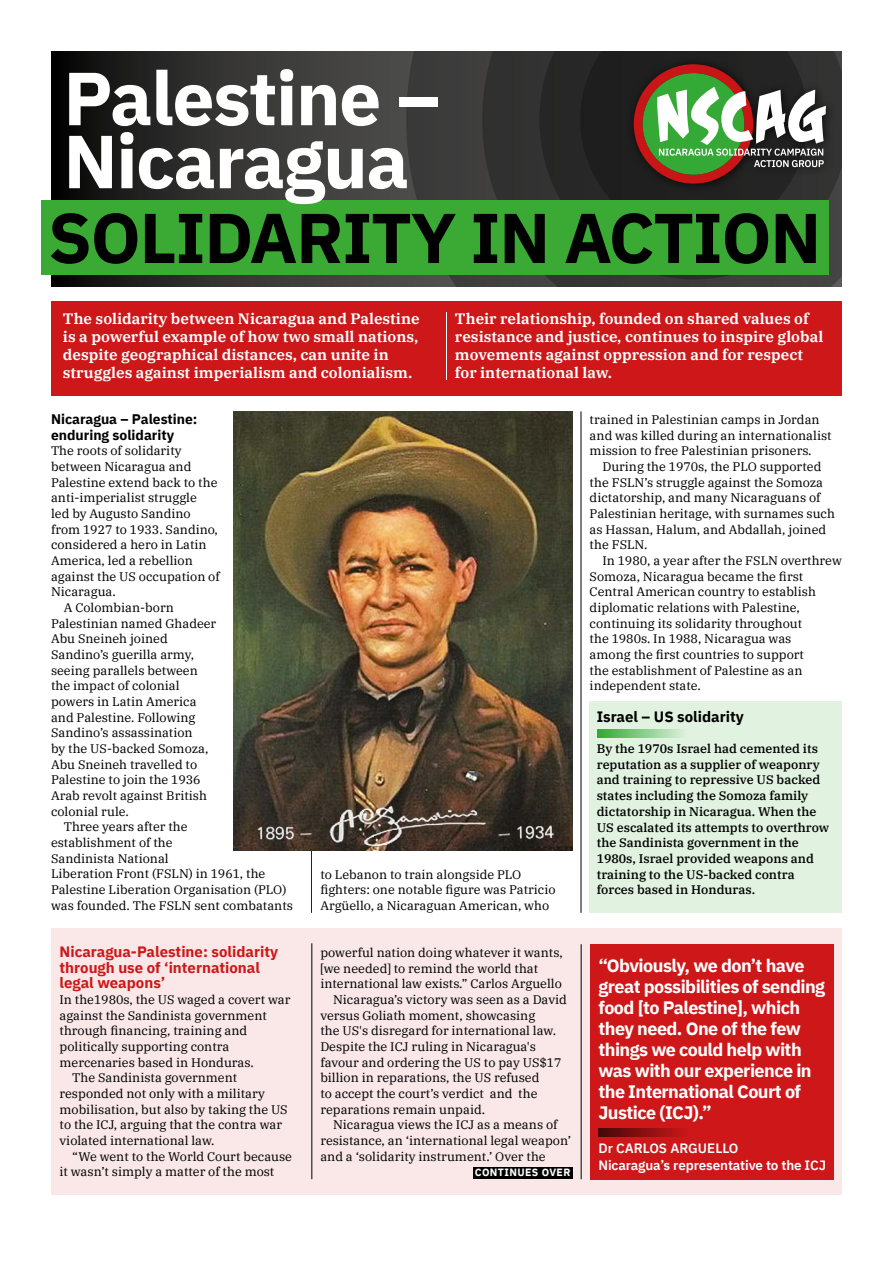
<style>
.page{position:relative;width:893px;height:1263px;background:#fff}
.page>*{position:absolute;margin:0;border:0;box-sizing:border-box;transform-origin:0 0}
.t1{font:700 75px/63px "IBM Plex Sans";letter-spacing:-.02em;color:#fff}
.t2{font:700 70.35px "IBM Plex Sans";letter-spacing:-.02em;color:#000}
.t3{font:700 18px/21px "IBM Plex Sans";letter-spacing:-.03em;color:#fff}
.t4{font:600 15px/18px "IBM Plex Serif";color:#fff}
.t5{font:700 15px/15.6px "IBM Plex Sans";color:#cd1719}
.t6{font:700 15px "IBM Plex Sans";color:#000}
.t7{font:700 13.8px/15.6px "IBM Plex Sans";color:#000}
.t8{font:600 13.5px/16.5px "IBM Plex Sans";letter-spacing:-.01em;color:#fff}
.t9{font:12.3px/15.6px "IBM Plex Serif";color:#000}
.t10{font:500 12.3px/15.6px "IBM Plex Serif";color:#000}
.t11{font:700 10.5px "IBM Plex Sans";letter-spacing:.04em;color:#fff}
</style>
<div class="page">
<div style="left:590px;top:701px;width:252px;height:212px;background:#e1f2e0"></div>
<div style="left:51px;top:928px;width:791px;height:267px;background:#fae8e8"></div>
<div style="left:51px;top:302px;width:791px;height:94px;background:#cd1719"></div>
<svg style="left:597px;top:729px;width:85px;height:8px"></svg>
<hr style="left:581px;top:411px;width:1px;height:502px;background:#000">
<hr style="left:311px;top:411px;width:1px;height:502px;background:#000">
<hr style="left:312px;top:943px;width:1px;height:236px;background:#000">
<hr style="left:581px;top:944px;width:1px;height:235px;background:#000">
<hr style="left:446px;top:312px;width:1px;height:68px;background:#fff">
<svg style="left:51px;top:51px;width:355px;height:235px;background:#2f2f2e"></svg>
<svg style="left:406px;top:51px;width:436px;height:235px;background:#363636"></svg>
<div style="left:625px;top:55px;width:213px;height:140px;background:#333"></div>
<svg style="left:580px;top:51px;width:246px;height:149px;background:#535645"></svg>
<div style="left:41px;top:200px;width:787px;height:75px;background:#3aaa35"></div>
<img style="left:234px;top:411px;width:339px;height:439px">
<div style="left:590px;top:944px;width:243px;height:235px;background:#cd1719"></div>
<svg style="left:598px;top:1128px;width:84px;height:8px"></svg>
<div style="left:473px;top:1167px;width:100px;height:12px;background:#000"></div>
<img style="left:234px;top:802px;width:339px;height:45px">
<h1 class="t1" style="left:63px;top:61px;width:378px">Palestine –<br>Nicaragua</h1>
<h2 class="t2" style="left:48px;top:182px;width:774px">SOLIDARITY IN ACTION</h2>
<p class="t4" style="left:63px;top:308px;width:358px">The solidarity between Nicaragua and Palestine is a powerful example of how two small nations, despite geographical distances, can unite in struggles against imperialism and colonialism.</p>
<p class="t4" style="left:455px;top:308px;width:370px">Their relationship, founded on shared values of resistance and justice, continues to inspire global movements against oppression and for respect for international law.</p>
<p class="t7" style="left:51px;top:410px;width:148px">Nicaragua – Palestine: enduring solidarity</p>
<p class="t9" style="left:51px;top:442px;width:132px">The roots of solidarity</p>
<p class="t9" style="left:51px;top:458px;width:142px">between Nicaragua and</p>
<p class="t9" style="left:51px;top:474px;width:168px">Palestine extend back to the</p>
<p class="t9" style="left:51px;top:489px;width:147px">anti-imperialist struggle</p>
<p class="t9" style="left:51px;top:505px;width:141px">led by Augusto Sandino</p>
<p class="t9" style="left:51px;top:521px;width:168px">from 1927 to 1933. Sandino,</p>
<p class="t9" style="left:51px;top:536px;width:157px">considered a hero in Latin</p>
<p class="t9" style="left:51px;top:552px;width:143px">America, led a rebellion</p>
<p class="t9" style="left:51px;top:568px;width:170px">against the US occupation of</p>
<p class="t9" style="left:51px;top:583px;width:66px">Nicaragua.</p>
<p class="t9" style="left:64px;top:599px;width:112px">A Colombian-born</p>
<p class="t9" style="left:51px;top:615px;width:167px">Palestinian named Ghadeer</p>
<p class="t9" style="left:51px;top:630px;width:118px">Abu Sneineh joined</p>
<p class="t9" style="left:51px;top:646px;width:145px">Sandino’s guerilla army,</p>
<p class="t9" style="left:51px;top:662px;width:148px">seeing parallels between</p>
<p class="t9" style="left:51px;top:677px;width:130px">the impact of colonial</p>
<p class="t9" style="left:51px;top:693px;width:147px">powers in Latin America</p>
<p class="t9" style="left:51px;top:709px;width:146px">and Palestine. Following</p>
<p class="t9" style="left:51px;top:724px;width:143px">Sandino’s assassination</p>
<p class="t9" style="left:51px;top:740px;width:159px">by the US-backed Somoza,</p>
<p class="t9" style="left:51px;top:756px;width:148px">Abu Sneineh travelled to</p>
<p class="t9" style="left:51px;top:771px;width:151px">Palestine to join the 1936</p>
<p class="t9" style="left:51px;top:787px;width:157px">Arab revolt against British</p>
<p class="t9" style="left:51px;top:803px;width:79px">colonial rule.</p>
<p class="t9" style="left:64px;top:818px;width:125px">Three years after the</p>
<p class="t9" style="left:51px;top:834px;width:123px">establishment of the</p>
<p class="t9" style="left:51px;top:850px;width:119px">Sandinista National</p>
<p class="t9" style="left:51px;top:865px;width:216px">Liberation Front (FSLN) in 1961, the</p>
<p class="t9" style="left:51px;top:881px;width:237px">Palestine Liberation Organisation (PLO)</p>
<p class="t9" style="left:51px;top:897px;width:244px">was founded. The FSLN sent combatants</p>
<p class="t5" style="left:60px;top:942px;width:220px">Nicaragua-Palestine: solidarity through use of ‘international legal weapons’</p>
<p class="t9" style="left:60px;top:991px;width:232px">In the1980s, the US waged a covert war</p>
<p class="t9" style="left:60px;top:1006px;width:209px">against the Sandinista government</p>
<p class="t9" style="left:60px;top:1022px;width:189px">through financing, training and</p>
<p class="t9" style="left:60px;top:1038px;width:171px">politically supporting contra</p>
<p class="t9" style="left:60px;top:1053px;width:196px">mercenaries based in Honduras.</p>
<p class="t9" style="left:72px;top:1069px;width:167px">The Sandinista government</p>
<p class="t9" style="left:60px;top:1085px;width:207px">responded not only with a military</p>
<p class="t9" style="left:60px;top:1100px;width:230px">mobilisation, but also by taking the US</p>
<p class="t9" style="left:60px;top:1116px;width:224px">to the ICJ, arguing that the contra war</p>
<p class="t9" style="left:60px;top:1132px;width:156px">violated international law.</p>
<p class="t9" style="left:72px;top:1147px;width:221px">“We went to the World Court because</p>
<p class="t9" style="left:60px;top:1163px;width:216px">it wasn’t simply a matter of the most</p>
<p class="t9" style="left:320px;top:865px;width:237px">to Lebanon to train alongside PLO fighters: one notable figure was Patricio<br>Argüello, a Nicaraguan American, who</p>
<p class="t9" style="left:320px;top:944px;width:244px">powerful nation doing whatever it wants,</p>
<p class="t9" style="left:320px;top:959px;width:219px">[we needed] to remind the world that</p>
<p class="t9" style="left:320px;top:975px;width:243px">international law exists.” Carlos Arguello</p>
<p class="t9" style="left:333px;top:991px;width:235px">Nicaragua’s victory was seen as a David</p>
<p class="t9" style="left:320px;top:1006px;width:216px">versus Goliath moment, showcasing</p>
<p class="t9" style="left:320px;top:1022px;width:237px">the US's disregard for international law.</p>
<p class="t9" style="left:320px;top:1038px;width:217px">Despite the ICJ ruling in Nicaragua's</p>
<p class="t9" style="left:320px;top:1053px;width:243px">favour and ordering the US to pay US$17</p>
<p class="t9" style="left:320px;top:1069px;width:221px">billion in reparations, the US refused</p>
<p class="t9" style="left:320px;top:1085px;width:219px">to accept the court’s verdict and the</p>
<p class="t9" style="left:320px;top:1100px;width:166px">reparations remain unpaid.</p>
<p class="t9" style="left:333px;top:1116px;width:226px">Nicaragua views the ICJ as a means of</p>
<p class="t9" style="left:320px;top:1132px;width:252px">resistance, an ‘international legal weapon’</p>
<p class="t9" style="left:320px;top:1147px;width:227px">and a ‘solidarity instrument.’ Over the</p>
<p class="t11" style="left:475px;top:1164px;width:97px">CONTINUES OVER</p>
<p class="t9" style="left:590px;top:411px;width:243px">trained in Palestinian camps in Jordan and was killed during an internationalist mission to free Palestinian prisoners.</p>
<p class="t9" style="left:590px;top:458px;width:247px;text-indent:13px">During the 1970s, the PLO supported the FSLN’s struggle against the Somoza dictatorship, and many Nicaraguans of Palestinian heritage, with surnames such as Hassan, Halum, and Abdallah, joined the FSLN.</p>
<p class="t9" style="left:590px;top:552px;width:254px;text-indent:13px">In 1980, a year after the FSLN overthrew Somoza, Nicaragua became the first Central American country to establish diplomatic relations with Palestine, continuing its solidarity throughout<br>the 1980s. In 1988, Nicaragua was<br>among the first countries to support<br>the establishment of Palestine as an independent state.</p>
<p class="t6" style="left:597px;top:704px;width:149px">Israel – US solidarity</p>
<p class="t10" style="left:597px;top:740px;width:234px">By the 1970s Israel had cemented its reputation as a supplier of weaponry and training to repressive US backed states including the Somoza family dictatorship in Nicaragua. When the US escalated its attempts to overthrow the Sandinista government in the 1980s, Israel provided weapons and training to the US-backed contra forces based in Honduras.</p>
<h3 class="t3" style="left:598px;top:953px;width:228px">“Obviously, we don’t have great possibilities of sending food [to Palestine], which they need. One of the few things we could help with was with our experience in the International Court of<br>Justice (ICJ).”</h3>
<p class="t8" style="left:598px;top:1139px;width:229px">Dr CARLOS ARGUELLO<br>Nicaragua’s representative to the ICJ</p>
</div>
